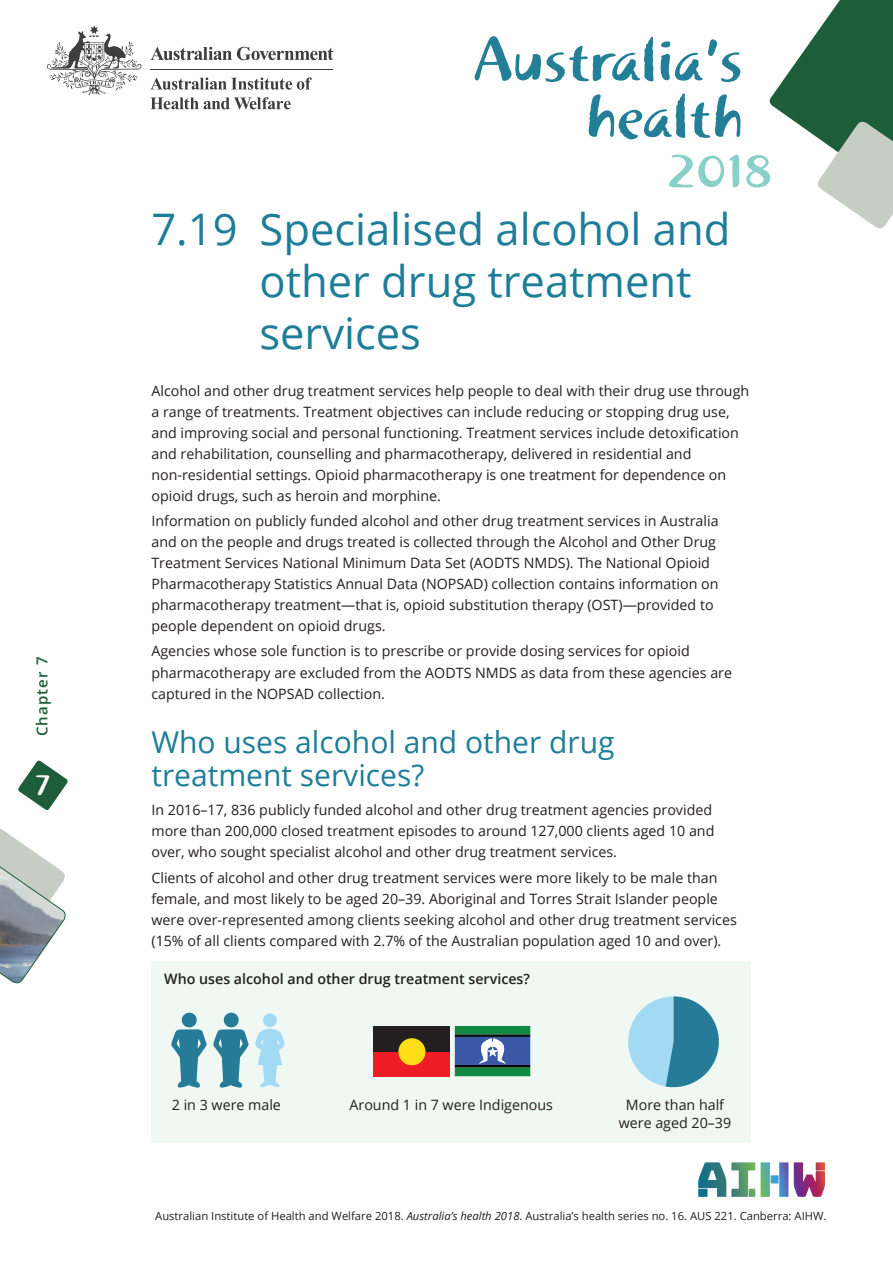
<style>
.page{position:relative;width:893px;height:1263px;background:#fff}
.page>*{position:absolute;margin:0;border:0;box-sizing:border-box;transform-origin:0 0}
.t1{font:61.65px/56.6px "Khaki Std 1";color:#237f97;text-align:right;scale:1.1 1}
.t2{font:48.15px "Khaki Std 1";color:#89d0c8;scale:1.1 1}
.t3{font:43.5px/52.2px "Open Sans";color:#1e7d98}
.t4{font:30px/33px "Open Sans";color:#1e7d98}
.t5{font:30px "Khaki Std 1";color:#fff}
.t6{font:600 15px "Open Sans";letter-spacing:.07em;color:#1e5d39}
.Body_text{font:14.25px/21px "Open Sans";color:#231f20}
.Body_text-2{font:600 14.25px "Open Sans";color:#231f20}
.t7{font:11.25px "Open Sans";color:#231f20}
.s1{font-style:italic}
</style>
<div class="page">
<svg style="left:698px;top:1162px;width:57px;height:35px"></svg>
<svg style="left:761px;top:1162px;width:27px;height:35px"></svg>
<svg style="left:794px;top:1162px;width:31px;height:35px"></svg>
<svg style="left:150px;top:47px;width:183px;height:13px"></svg>
<svg style="left:47px;top:25px;width:95px;height:70px"></svg>
<hr style="left:150px;top:69px;width:183px;height:1px;background:#3e3e3f">
<svg style="left:150px;top:77px;width:162px;height:13px"></svg>
<svg style="left:150px;top:97px;width:141px;height:12px"></svg>
<svg style="left:17px;top:760px;width:52px;height:51px"></svg>
<svg style="left:769px;top:0;width:124px;height:229px"></svg>
<svg style="left:0;top:828px;width:66px;height:156px"></svg>
<div style="left:151px;top:961px;width:600px;height:182px;background:#f0f8f3"></div>
<svg style="left:255px;top:1013px;width:30px;height:74px"></svg>
<svg style="left:171px;top:1013px;width:36px;height:75px"></svg>
<svg style="left:213px;top:1013px;width:36px;height:75px"></svg>
<div style="left:373px;top:1026px;width:77px;height:50px;background:#ee1d23"></div>
<div style="left:373px;top:1026px;width:77px;height:26px;background:#231f20"></div>
<div style="left:398px;top:1038px;width:27px;height:27px;background:#ffdd17;border-radius:50%"></div>
<svg style="left:455px;top:1026px;width:76px;height:50px;background:#3d7380"></svg>
<svg style="left:628px;top:996px;width:91px;height:91px"></svg>
<p class="t6" style="left:32px;top:736px;width:81px;rotate:-90deg">Chapter 7</p>
<h3 class="t5" style="left:35px;top:768px;width:18px">7</h3>
<h1 class="t1" style="left:472px;top:32px;width:247px">Australia’s health</h1>
<h2 class="t2" style="left:666px;top:142px;width:98px">2018</h2>
<h1 class="t3" style="left:259px;top:202px;width:473px;text-indent:-108px">7.19 Specialised alcohol and other drug treatment services</h1>
<p class="Body_text" style="left:151px;top:380px;width:599px">Alcohol and other drug treatment services help people to deal with their drug use through a range of treatments. Treatment objectives can include reducing or stopping drug use, and improving social and personal functioning. Treatment services include detoxification and rehabilitation, counselling and pharmacotherapy, delivered in residential and non-residential settings. Opioid pharmacotherapy is one treatment for dependence on opioid drugs, such as heroin and morphine.</p>
<p class="Body_text" style="left:151px;top:510px;width:569px">Information on publicly funded alcohol and other drug treatment services in Australia and on the people and drugs treated is collected through the Alcohol and Other Drug Treatment Services National Minimum Data Set (AODTS NMDS). The National Opioid Pharmacotherapy Statistics Annual Data (NOPSAD) collection contains information on pharmacotherapy treatment—that is, opioid substitution therapy (OST)—provided to people dependent on opioid drugs.</p>
<p class="Body_text" style="left:151px;top:640px;width:582px">Agencies whose sole function is to prescribe or provide dosing services for opioid pharmacotherapy are excluded from the AODTS NMDS as data from these agencies are captured in the NOPSAD collection.</p>
<h2 class="t4" style="left:151px;top:725px;width:465px">Who uses alcohol and other drug treatment services?</h2>
<p class="Body_text" style="left:151px;top:799px;width:564px">In 2016–17, 836 publicly funded alcohol and other drug treatment agencies provided more than 200,000 closed treatment episodes to around 127,000 clients aged 10 and over, who sought specialist alcohol and other drug treatment services.</p>
<p class="Body_text" style="left:151px;top:866px;width:587px">Clients of alcohol and other drug treatment services were more likely to be male than female, and most likely to be aged 20–39. Aboriginal and Torres Strait Islander people were over-represented among clients seeking alcohol and other drug treatment services (15% of all clients compared with 2.7% of the Australian population aged 10 and over).</p>
<p class="Body_text-2" style="left:164px;top:969px;width:367px">Who uses alcohol and other drug treatment services?</p>
<p class="Body_text" style="left:172px;top:1094px;width:111px">2 in 3 were male</p>
<p class="Body_text" style="left:349px;top:1093px;width:205px">Around 1 in 7 were Indigenous</p>
<p class="Body_text" style="left:619px;top:1095px;width:114px;line-height:18px;text-align:center">More than half were aged 20–39</p>
<p class="t7" style="left:155px;top:1208px;width:673px">Australian Institute of Health and Welfare 2018. <span class="s1">Australia’s health 2018</span>. Australia’s health series no. 16. AUS 221. Canberra: AIHW.</p>
</div>
